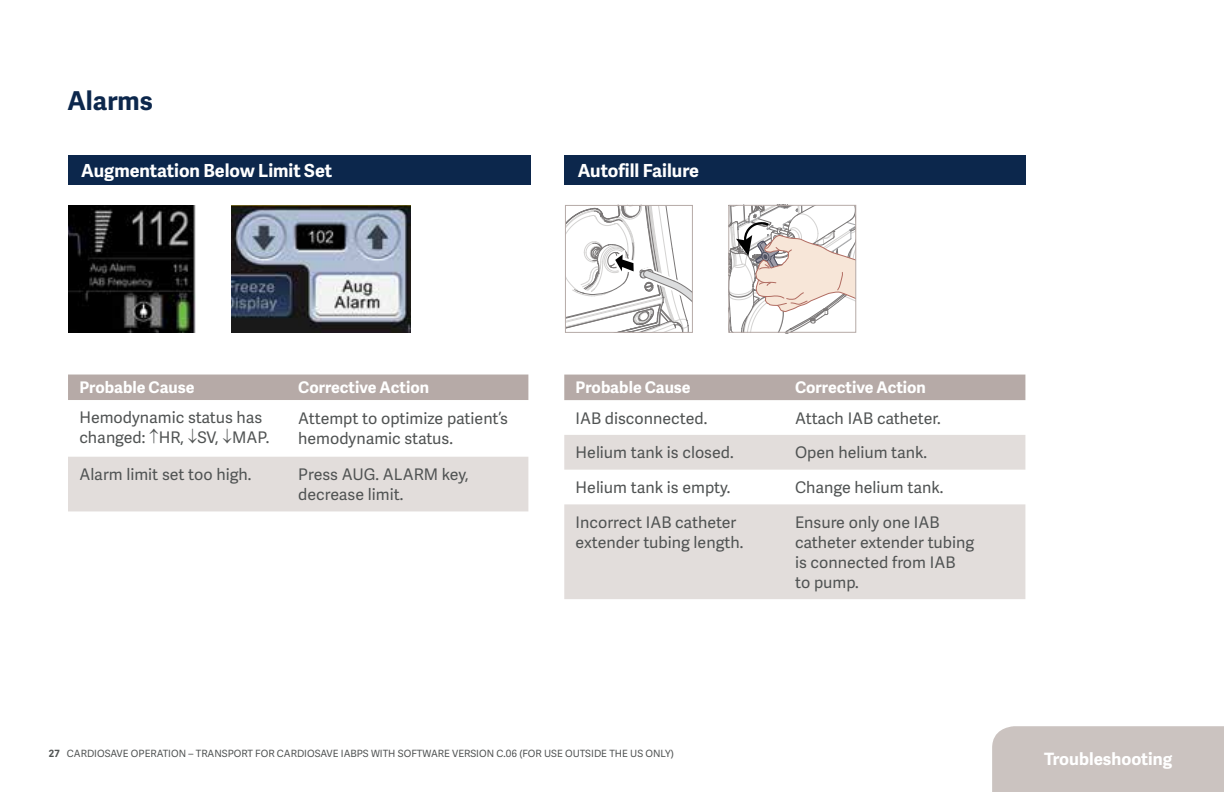
<style>
.page{position:relative;width:1224px;height:792px;background:#fff}
.page>*{position:absolute;margin:0;border:0;box-sizing:border-box;transform-origin:0 0}
.t1{font:700 26px "Adelle Sans";color:#0c274c}
.t2{font:700 18px "Adelle Sans";color:#fff}
.t3{font:700 17px "Adelle Sans";color:#fff}
.t4{font:16px/20px "Adelle Sans";color:#505353}
.t5{font:700 16px "Adelle Sans";color:#fff}
.t6{font:10px "Adelle Sans";color:#505353}
.s1{font-weight:700}
</style>
<div class="page">
<div style="left:68px;top:155px;width:462px;height:30px;background:#0c274c"></div>
<div style="left:68px;top:375px;width:460px;height:25px;background:#b6aaa7"></div>
<div style="left:68px;top:457px;width:460px;height:54px;background:#e2dddb"></div>
<img style="left:68px;top:205px;width:127px;height:127px">
<div style="left:564px;top:375px;width:461px;height:25px;background:#b6aaa7"></div>
<svg style="left:564px;top:435px;width:461px;height:164px;fill:#e2dddb"></svg>
<div style="left:564px;top:155px;width:462px;height:30px;background:#0c274c"></div>
<svg style="left:567px;top:207px;width:124px;height:124px"></svg>
<div style="left:565px;top:205px;width:128px;height:128px;border:1px solid #b6aaa7"></div>
<svg style="left:728px;top:204px;width:129px;height:130px"></svg>
<div style="left:728px;top:205px;width:128px;height:128px;border:1px solid #b6aaa7"></div>
<img style="left:232px;top:206px;width:179px;height:127px">
<div style="left:992px;top:726px;width:232px;height:66px;background:#cbc3c0"></div>
<h1 class="t1" style="left:67px;top:82px;width:87px">Alarms</h1>
<p class="t2" style="left:81px;top:157px;width:252px">Augmentation Below Limit Set</p>
<p class="t2" style="left:578px;top:157px;width:123px">Autofill Failure</p>
<p class="t5" style="left:79px;top:376px;width:117px">Probable Cause</p>
<p class="t5" style="left:298px;top:376px;width:132px">Corrective Action</p>
<p class="t4" style="left:79px;top:407px;width:192px">Hemodynamic status has changed: ↑HR, ↓SV, ↓MAP.</p>
<p class="t4" style="left:298px;top:408px;width:211px">Attempt to optimize patient’s hemodynamic status.</p>
<p class="t4" style="left:79px;top:464px;width:174px">Alarm limit set too high.</p>
<p class="t4" style="left:298px;top:464px;width:172px">Press AUG. ALARM key, decrease limit.</p>
<p class="t5" style="left:576px;top:376px;width:117px">Probable Cause</p>
<p class="t5" style="left:795px;top:376px;width:132px">Corrective Action</p>
<p class="t4" style="left:576px;top:407px;width:133px">IAB disconnected.</p>
<p class="t4" style="left:795px;top:407px;width:147px">Attach IAB catheter.</p>
<p class="t4" style="left:576px;top:442px;width:160px">Helium tank is closed.</p>
<p class="t4" style="left:795px;top:442px;width:134px">Open helium tank.</p>
<p class="t4" style="left:576px;top:477px;width:156px">Helium tank is empty.</p>
<p class="t4" style="left:795px;top:477px;width:150px">Change helium tank.</p>
<p class="t4" style="left:576px;top:512px;width:169px">Incorrect IAB catheter extender tubing length.</p>
<p class="t4" style="left:795px;top:512px;width:181px">Ensure only one IAB catheter extender tubing is connected from IAB to pump.</p>
<p class="t6" style="left:49px;top:747px;width:627px"><span class="s1">27</span> CARDIOSAVE OPERATION – TRANSPORT FOR CARDIOSAVE IABPS WITH SOFTWARE VERSION C.06 (FOR USE OUTSIDE THE US ONLY)</p>
<p class="t3" style="left:1044px;top:747px;width:130px">Troubleshooting</p>
</div>
